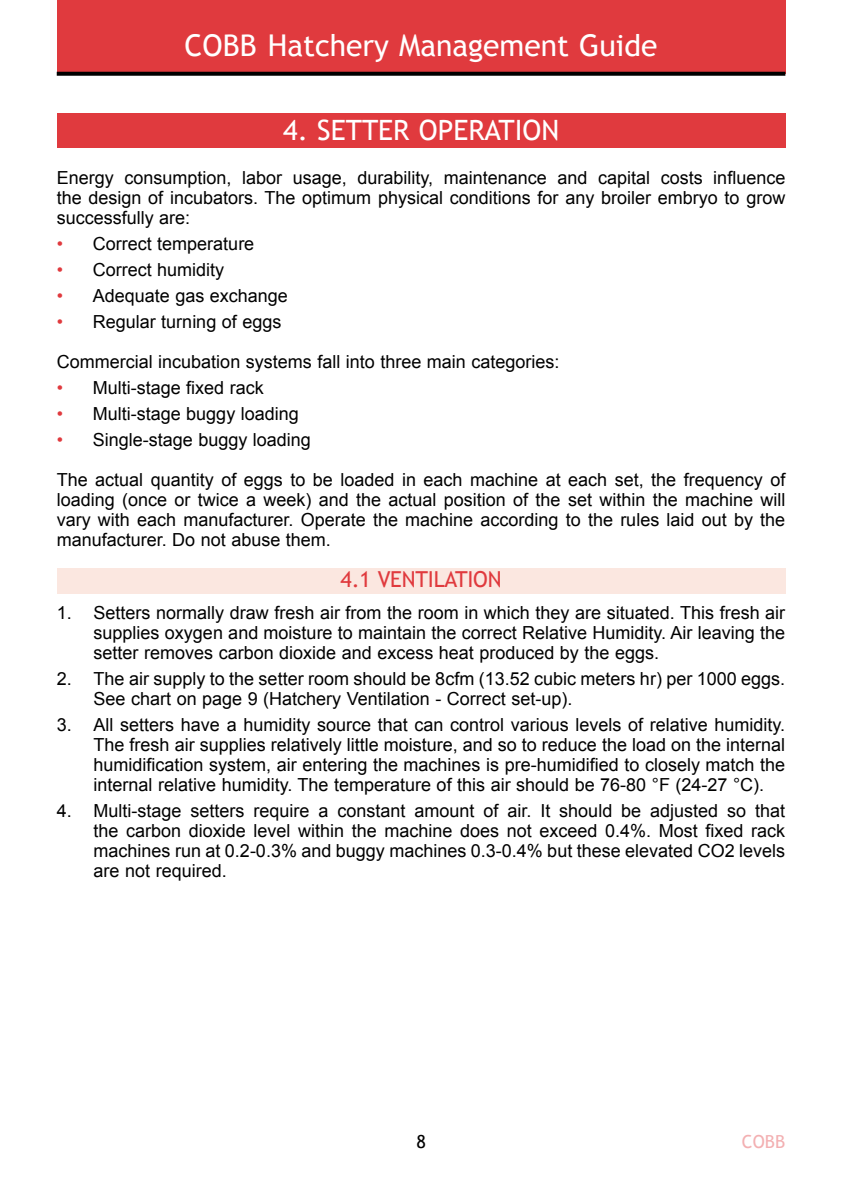
<style>
.page{position:relative;width:842px;height:1191px;background:#fff}
.page>*{position:absolute;margin:0;border:0;box-sizing:border-box;transform-origin:0 0}
.t1{font:30px "Trebuchet MS";color:#fff}
.t2{font:28px "Trebuchet MS";color:#fff}
.t3{font:22px "Trebuchet MS";letter-spacing:-.01em;color:#e03a3e}
.t4{font:18px/20px "Arial";color:#000;text-align:justify}
.t5{font:18px "Trebuchet MS";color:#f3b0b2}
.t6{font:18px "Trebuchet MS";color:#000}
.s1{color:#e03a3e}
</style>
<div class="page">
<div style="left:57px;top:0;width:728px;height:74px;background:#e03a3e"></div>
<svg style="left:57px;top:72px;width:728px;height:4px;background:#101010"></svg>
<div style="left:57px;top:113px;width:728px;height:34px;background:#e03a3e"></div>
<div style="left:57px;top:568px;width:728px;height:25px;background:#fbe7e0"></div>
<h1 class="t1" style="left:185px;top:28px;width:474px">COBB Hatchery Management Guide</h1>
<h2 class="t2" style="left:283px;top:114px;width:278px">4. Setter Operation</h2>
<p class="t4" style="left:57px;top:168px;width:730px">Energy consumption, labor usage, durability, maintenance and capital costs influence the design of incubators. The optimum physical conditions for any broiler embryo to grow successfully are:</p>
<p class="t4" style="left:57px;top:234px;width:199px"><span class="s1">•</span> Correct temperature</p>
<p class="t4" style="left:57px;top:260px;width:169px"><span class="s1">•</span> Correct humidity</p>
<p class="t4" style="left:57px;top:286px;width:233px"><span class="s1">•</span> Adequate gas exchange</p>
<p class="t4" style="left:57px;top:312px;width:226px"><span class="s1">•</span> Regular turning of eggs</p>
<p class="t4" style="left:57px;top:352px;width:504px">Commercial incubation systems fall into three main categories:</p>
<p class="t4" style="left:57px;top:378px;width:209px"><span class="s1">•</span> Multi-stage fixed rack</p>
<p class="t4" style="left:57px;top:404px;width:244px"><span class="s1">•</span> Multi-stage buggy loading</p>
<p class="t4" style="left:57px;top:430px;width:256px"><span class="s1">•</span> Single-stage buggy loading</p>
<p class="t4" style="left:57px;top:470px;width:730px">The actual quantity of eggs to be loaded in each machine at each set, the frequency of loading (once or twice a week) and the actual position of the set within the machine will vary with each manufacturer. Operate the machine according to the rules laid out by the manufacturer. Do not abuse them.</p>
<p class="t4" style="left:57px;top:602px;width:17px">1.</p>
<p class="t4" style="left:57px;top:668px;width:17px">2.</p>
<p class="t4" style="left:57px;top:714px;width:17px">3.</p>
<p class="t4" style="left:57px;top:800px;width:17px">4.</p>
<p class="t3" style="left:340px;top:566px;width:163px">4.1 VEntilation</p>
<p class="t4" style="left:94px;top:602px;width:693px">Setters normally draw fresh air from the room in which they are situated. This fresh air supplies oxygen and moisture to maintain the correct Relative Humidity. Air leaving the setter removes carbon dioxide and excess heat produced by the eggs.</p>
<p class="t4" style="left:94px;top:668px;width:693px">The air supply to the setter room should be 8cfm (13.52 cubic meters hr) per 1000 eggs.<br>See chart on page 9 (Hatchery Ventilation - Correct set-up).</p>
<p class="t4" style="left:94px;top:714px;width:693px">All setters have a humidity source that can control various levels of relative humidity.<br>The fresh air supplies relatively little moisture, and so to reduce the load on the internal humidification system, air entering the machines is pre-humidified to closely match the internal relative humidity. The temperature of this air should be 76-80 °F (24-27 °C).</p>
<p class="t4" style="left:94px;top:800px;width:693px">Multi-stage setters require a constant amount of air. It should be adjusted so that the carbon dioxide level within the machine does not exceed 0.4%. Most fixed rack machines run at 0.2-0.3% and buggy machines 0.3-0.4% but these elevated CO2 levels are not required.</p>
<p class="t6" style="left:416px;top:1130px;width:11px">8</p>
<p class="t5" style="left:742px;top:1130px;width:45px">COBB</p>
</div>
